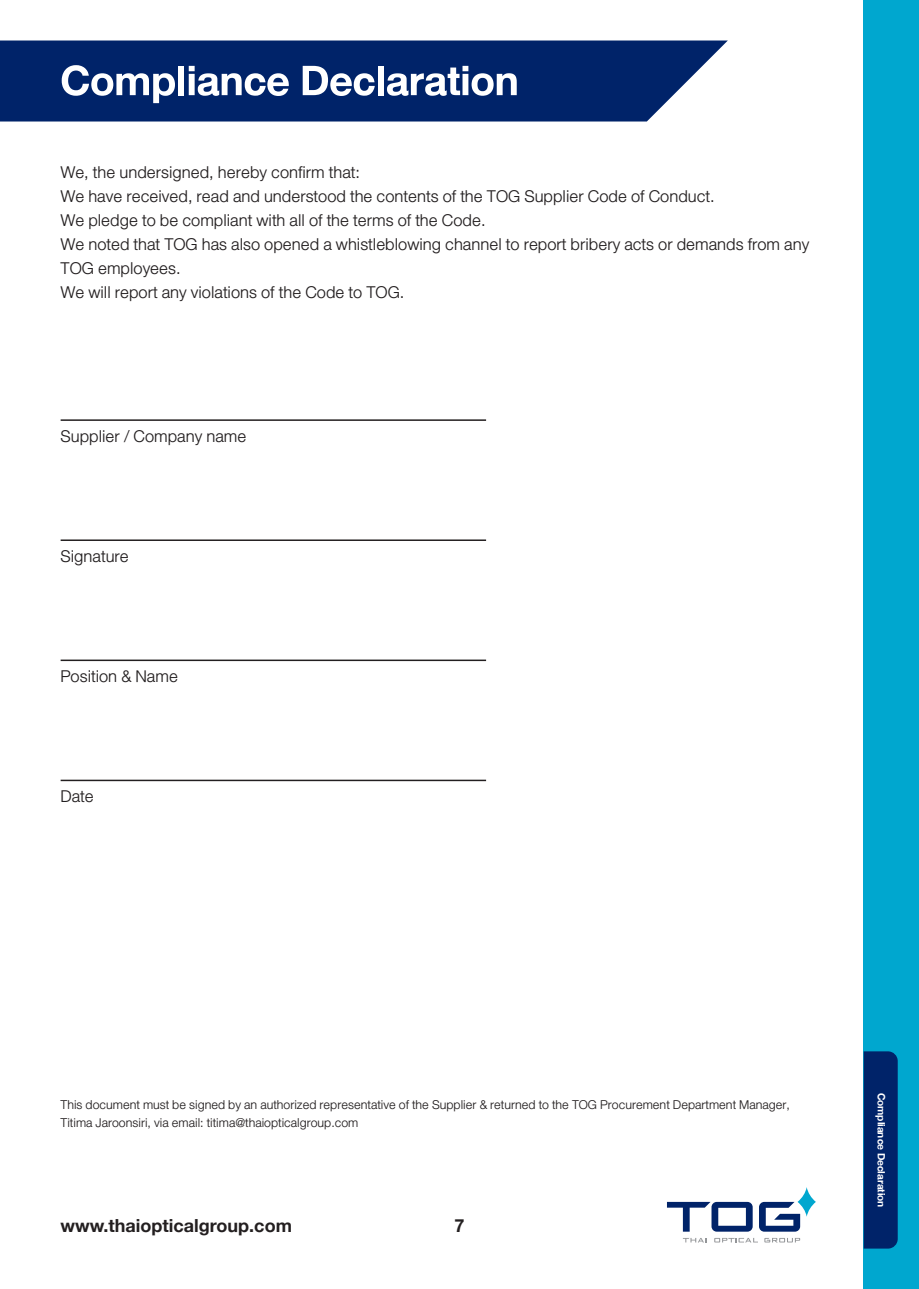
<style>
.page{position:relative;width:919px;height:1289px;background:#fff}
.page>*{position:absolute;margin:0;border:0;box-sizing:border-box;transform-origin:0 0}
.t1{font:60px "DB Helvethaica X 75 Bd";color:#fff}
.t2{font:24px/24px "DB Helvethaica X 45 Li";color:#231f20}
.t3{font:18px/18px "DB Helvethaica X 45 Li";color:#231f20}
.t4{font:700 18px "Helvetica Neue";color:#231f20}
.t5{font:15px "DB Helvethaica X 75 Bd";color:#fff}
</style>
<div class="page">
<div style="left:863px;top:0;width:55px;height:1288px;background:#00a7cf"></div>
<div style="left:863px;top:1051px;width:34px;height:197px;background:#002369"></div>
<div style="left:0;top:40px;width:727px;height:81px;background:#002369"></div>
<svg style="left:667px;top:1201px;width:85px;height:30px"></svg>
<svg style="left:683px;top:1238px;width:23px;height:4px"></svg>
<svg style="left:714px;top:1238px;width:44px;height:4px"></svg>
<svg style="left:764px;top:1238px;width:36px;height:4px"></svg>
<svg style="left:759px;top:1201px;width:41px;height:30px"></svg>
<svg style="left:797px;top:1186px;width:18px;height:30px"></svg>
<hr style="left:61px;top:419px;width:425px;height:2px;background:#231f20">
<hr style="left:61px;top:539px;width:425px;height:2px;background:#231f20">
<hr style="left:61px;top:659px;width:425px;height:2px;background:#231f20">
<hr style="left:61px;top:779px;width:425px;height:2px;background:#231f20">
<h1 class="t1" style="left:60px;top:46px;width:460px">Compliance Declaration</h1>
<p class="t2" style="left:61px;top:160px;width:750px">We, the undersigned, hereby confirm that:<br>We have received, read and understood the contents of the TOG Supplier Code of Conduct.<br>We pledge to be compliant with all of the terms of the Code.<br>We noted that TOG has also opened a whistleblowing channel to report bribery acts or demands from any TOG employees.<br>We will report any violations of the Code to TOG.</p>
<p class="t2" style="left:61px;top:424px;width:187px">Supplier / Company name</p>
<p class="t2" style="left:61px;top:544px;width:70px">Signature</p>
<p class="t2" style="left:61px;top:664px;width:119px">Position &amp; Name</p>
<p class="t2" style="left:61px;top:784px;width:35px">Date</p>
<p class="t3" style="left:61px;top:1095px;width:731px">This document must be signed by an authorized representative of the Supplier &amp; returned to the TOG Procurement Department Manager,<br>Titima Jaroonsiri, via email: titima@thaiopticalgroup.com</p>
<p class="t4" style="left:61px;top:1211px;width:233px">www.thaiopticalgroup.com</p>
<p class="t4" style="left:454px;top:1211px;width:12px">7</p>
<p class="t5" style="left:890px;top:1092px;width:116px;rotate:90deg">Compliance Declaration</p>
</div>
